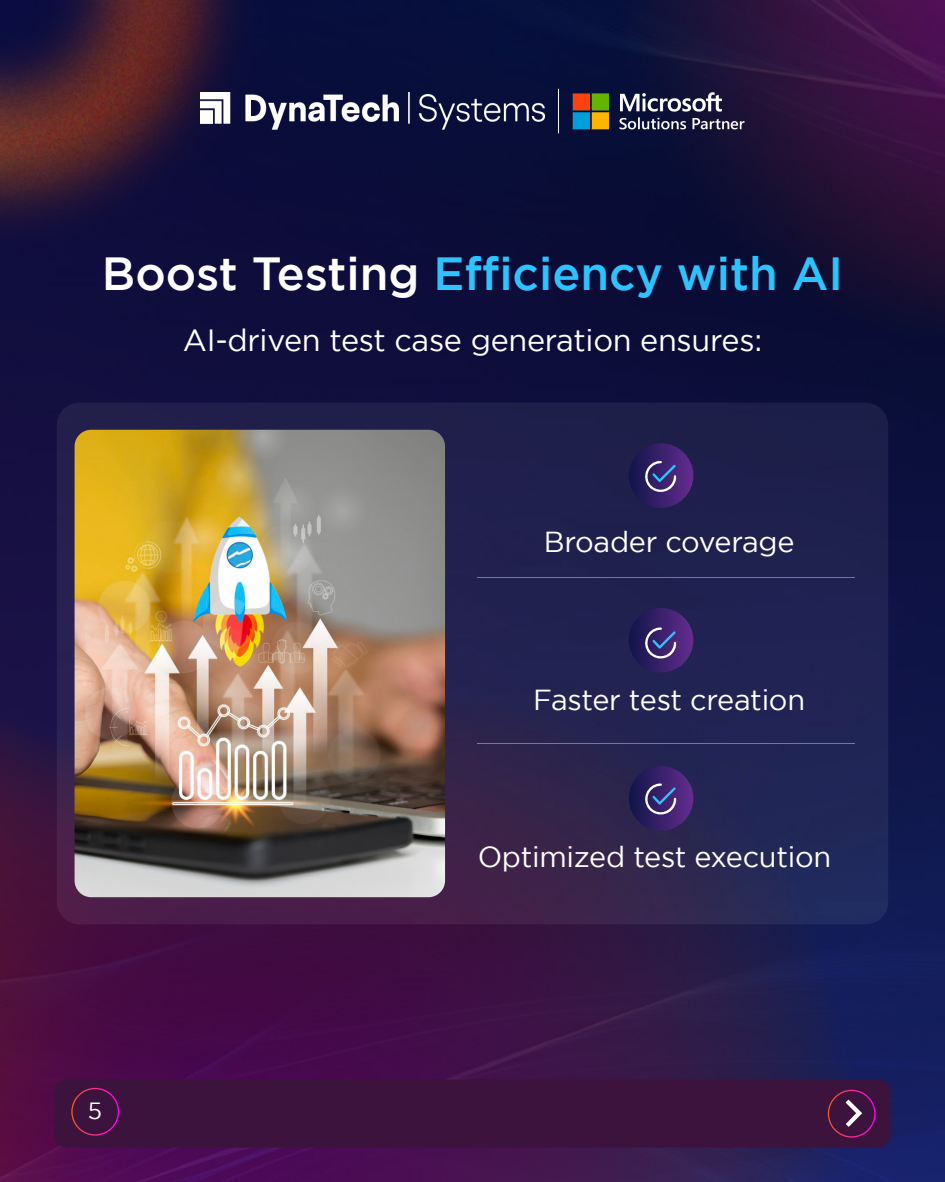
<style>
.page{position:relative;width:945px;height:1182px;background:#fff}
.page>*{position:absolute;margin:0;border:0;box-sizing:border-box;transform-origin:0 0}
.t1{font:500 46.38px "Gotham";color:#2cc3ff}
.t2{font:30.62px "Gotham";letter-spacing:-.01em;color:#fff}
.t3{font:28.88px "Gotham";letter-spacing:-.01em;color:#fff}
.t4{font:23.36px "Gotham";color:#fff}
.s1{color:#fff}
</style>
<div class="page">
<img style="left:0;top:0;width:945px;height:1181px">
<div style="left:54px;top:1079px;width:837px;height:68px;background:#3b133d;border-radius:12px"></div>
<div style="left:71px;top:1087px;width:48px;height:48px;border:1px solid #fff;border-radius:50%"></div>
<div style="left:828px;top:1089px;width:48px;height:48px;border:1px solid #fff;border-radius:50%"></div>
<svg style="left:846px;top:1099px;width:16px;height:27px"></svg>
<img style="left:572px;top:88px;width:172px;height:46px">
<img style="left:201px;top:93px;width:344px;height:36px">
<hr style="left:558px;top:89px;width:1px;height:44px;background:#fff">
<svg style="left:57px;top:402px;width:831px;height:522px;background:#26224f"></svg>
<div style="left:629px;top:443px;width:64px;height:65px;background:linear-gradient(to right,#101549,#622c8d);border-radius:32px"></div>
<div style="left:629px;top:608px;width:64px;height:64px;background:linear-gradient(to right,#101549,#622c8e);border-radius:32px"></div>
<div style="left:629px;top:766px;width:64px;height:64px;background:linear-gradient(to right,#101549,#622c8e);border-radius:32px"></div>
<hr style="left:478px;top:576px;width:377px;height:1px;background:#fff">
<hr style="left:478px;top:742px;width:377px;height:1px;background:#fff">
<img style="left:75px;top:429px;width:370px;height:468px">
<svg style="left:641px;top:461px;width:36px;height:35px"></svg>
<svg style="left:641px;top:627px;width:36px;height:36px"></svg>
<svg style="left:641px;top:783px;width:36px;height:36px"></svg>
<h1 class="t1" style="left:102px;top:247px;width:743px"><span class="s1">Boost Testing</span> Efficiency with AI</h1>
<p class="t2" style="left:183px;top:323px;width:581px">AI-driven test case generation ensures:</p>
<p class="t3" style="left:544px;top:525px;width:252px">Broader coverage</p>
<p class="t3" style="left:533px;top:684px;width:273px">Faster test creation</p>
<p class="t4" style="left:88px;top:1097px;width:16px">5</p>
<p class="t3" style="left:478px;top:840px;width:355px">Optimized test execution</p>
</div>
